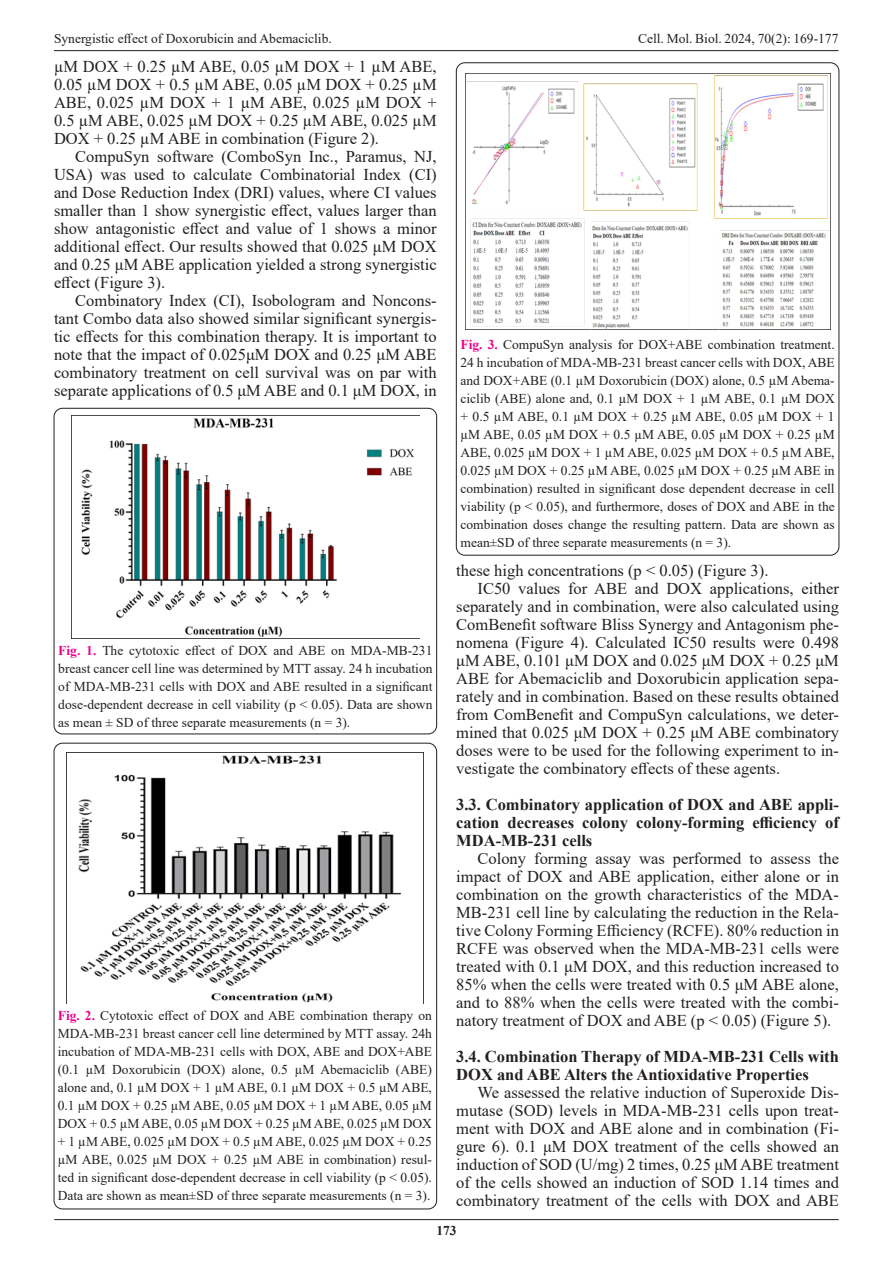
<style>
.page{position:relative;width:893px;height:1263px;background:#fff}
.page>*{position:absolute;margin:0;border:0;box-sizing:border-box;transform-origin:0 0}
.t1{font:16.5px/18px "Times New Roman";color:#231f20;text-align:justify}
.t2{font:700 16.5px/18px "Times New Roman";color:#231f20;text-align:justify}
.t3{font:13.5px/18px "Times New Roman";color:#231f20;text-align:justify}
.t4{font:700 13.5px "Times New Roman";color:#231f20}
.s1{font-weight:700;color:#ed028c}
</style>
<div class="page">
<hr style="left:54px;top:50px;width:784px;height:1px;background:#231f20">
<hr style="left:54px;top:1219px;width:785px;height:1px;background:#231f20">
<img style="left:67px;top:752px;width:356px;height:251px">
<div style="left:54px;top:408px;width:383px;height:326px;border:1px solid #231f20;border-radius:9px"></div>
<img style="left:71px;top:415px;width:349px;height:223px">
<img style="left:465px;top:73px;width:365px;height:256px">
<p class="t3" style="left:54px;top:29px;width:279px">Synergistic effect of Doxorubicin and Abemaciclib.</p>
<p class="t3" style="left:638px;top:29px;width:202px">Cell. Mol. Biol. 2024, 70(2): 169-177</p>
<p class="t1" style="left:54px;top:57px;width:384px">µM DOX + 0.25 µM ABE, 0.05 µM DOX + 1 µM ABE, 0.05 µM DOX + 0.5 µM ABE, 0.05 µM DOX + 0.25 µM ABE, 0.025 µM DOX + 1 µM ABE, 0.025 µM DOX + 0.5 µM ABE, 0.025 µM DOX + 0.25 µM ABE, 0.025 µM DOX + 0.25 µM ABE in combination (Figure 2).</p>
<p class="t1" style="left:54px;top:147px;width:384px;text-indent:21px">CompuSyn software (ComboSyn Inc., Paramus, NJ, USA) was used to calculate Combinatorial Index (CI) and Dose Reduction Index (DRI) values, where CI values smaller than 1 show synergistic effect, values larger than show antagonistic effect and value of 1 shows a minor additional effect. Our results showed that 0.025 μM DOX and 0.25 μM ABE application yielded a strong synergistic effect (Figure 3).</p>
<p class="t1" style="left:54px;top:291px;width:384px;text-indent:21px">Combinatory Index (CI), Isobologram and Noncons&shy;tant Combo data also showed similar significant synergis&shy;tic effects for this combination therapy. It is important to note that the impact of 0.025μM DOX and 0.25 μM ABE combinatory treatment on cell survival was on par with separate applications of 0.5 μM ABE and 0.1 μM DOX, in</p>
<p class="t3" style="left:460px;top:335px;width:376px"><span class="s1">Fig. 3.</span> CompuSyn analysis for DOX+ABE combination treatment.<br>24 h incubation of MDA-MB-231 breast cancer cells with DOX, ABE and DOX+ABE (0.1 µM Doxorubicin (DOX) alone, 0.5 µM Abema&shy;ciclib (ABE) alone and, 0.1 µM DOX + 1 µM ABE, 0.1 µM DOX + 0.5 µM ABE, 0.1 µM DOX + 0.25 µM ABE, 0.05 µM DOX + 1 µM ABE, 0.05 µM DOX + 0.5 µM ABE, 0.05 µM DOX + 0.25 µM ABE, 0.025 µM DOX + 1 µM ABE, 0.025 µM DOX + 0.5 µM ABE, 0.025 µM DOX + 0.25 µM ABE, 0.025 µM DOX + 0.25 µM ABE in combination) resulted in significant dose dependent decrease in cell viability (p &lt; 0.05), and furthermore, doses of DOX and ABE in the combination doses change the resulting pattern. Data are shown as mean±SD of three separate measurements (n = 3).</p>
<p class="t3" style="left:58px;top:641px;width:376px"><span class="s1">Fig. 1.</span> The cytotoxic effect of DOX and ABE on MDA-MB-231 breast cancer cell line was determined by MTT assay. 24 h incubation of MDA-MB-231 cells with DOX and ABE resulted in a significant dose-dependent decrease in cell viability (p &lt; 0.05). Data are shown as mean ± SD of three separate measurements (n = 3).</p>
<p class="t3" style="left:58px;top:1006px;width:376px"><span class="s1">Fig. 2.</span> Cytotoxic effect of DOX and ABE combination therapy on MDA-MB-231 breast cancer cell line determined by MTT assay. 24h incubation of MDA-MB-231 cells with DOX, ABE and DOX+ABE (0.1 µM Doxorubicin (DOX) alone, 0.5 µM Abemaciclib (ABE) alone and, 0.1 µM DOX + 1 µM ABE, 0.1 µM DOX + 0.5 µM ABE, 0.1 µM DOX + 0.25 µM ABE, 0.05 µM DOX + 1 µM ABE, 0.05 µM DOX + 0.5 µM ABE, 0.05 µM DOX + 0.25 µM ABE, 0.025 µM DOX + 1 µM ABE, 0.025 µM DOX + 0.5 µM ABE, 0.025 µM DOX + 0.25 µM ABE, 0.025 µM DOX + 0.25 µM ABE in combination) resul&shy;ted in significant dose-dependent decrease in cell viability (p &lt; 0.05).<br>Data are shown as mean±SD of three separate measurements (n = 3).</p>
<p class="t1" style="left:456px;top:561px;width:314px">these high concentrations (p &lt; 0.05) (Figure 3).</p>
<p class="t1" style="left:456px;top:579px;width:384px;text-indent:21px">IC50 values for ABE and DOX applications, either separately and in combination, were also calculated using ComBenefit software Bliss Synergy and Antagonism phe&shy;nomena (Figure 4). Calculated IC50 results were 0.498 μM ABE, 0.101 μM DOX and 0.025 μΜ DOX + 0.25 μM ABE for Abemaciclib and Doxorubicin application sepa&shy;rately and in combination. Based on these results obtained from ComBenefit and CompuSyn calculations, we deter&shy;mined that 0.025 μΜ DOX + 0.25 μM ABE combinatory doses were to be used for the following experiment to in&shy;vestigate the combinatory effects of these agents.</p>
<p class="t2" style="left:456px;top:795px;width:384px">3.3. Combinatory application of DOX and ABE appli&shy;cation decreases colony colony-forming efficiency of MDA-MB-231 cells</p>
<p class="t1" style="left:456px;top:849px;width:384px;text-indent:21px">Colony forming assay was performed to assess the impact of DOX and ABE application, either alone or in combination on the growth characteristics of the MDA-MB-231 cell line by calculating the reduction in the Rela&shy;tive Colony Forming Efficiency (RCFE). 80% reduction in RCFE was observed when the MDA-MB-231 cells were treated with 0.1 μΜ DOX, and this reduction increased to 85% when the cells were treated with 0.5 μM ABE alone, and to 88% when the cells were treated with the combi&shy;natory treatment of DOX and ABE (p &lt; 0.05) (Figure 5).</p>
<p class="t2" style="left:456px;top:1047px;width:384px">3.4. Combination Therapy of MDA-MB-231 Cells with<br>DOX and ABE Alters the Antioxidative Properties</p>
<p class="t1" style="left:456px;top:1083px;width:384px;text-indent:21px">We assessed the relative induction of Superoxide Dis&shy;mutase (SOD) levels in MDA-MB-231 cells upon treat&shy;ment with DOX and ABE alone and in combination (Fi&shy;gure 6). 0.1 μΜ DOX treatment of the cells showed an induction of SOD (U/mg) 2 times, 0.25 μM ABE treatment of the cells showed an induction of SOD 1.14 times and combinatory treatment of the cells with DOX and ABE</p>
<p class="t4" style="left:436px;top:1220px;width:22px">173</p>
</div>
